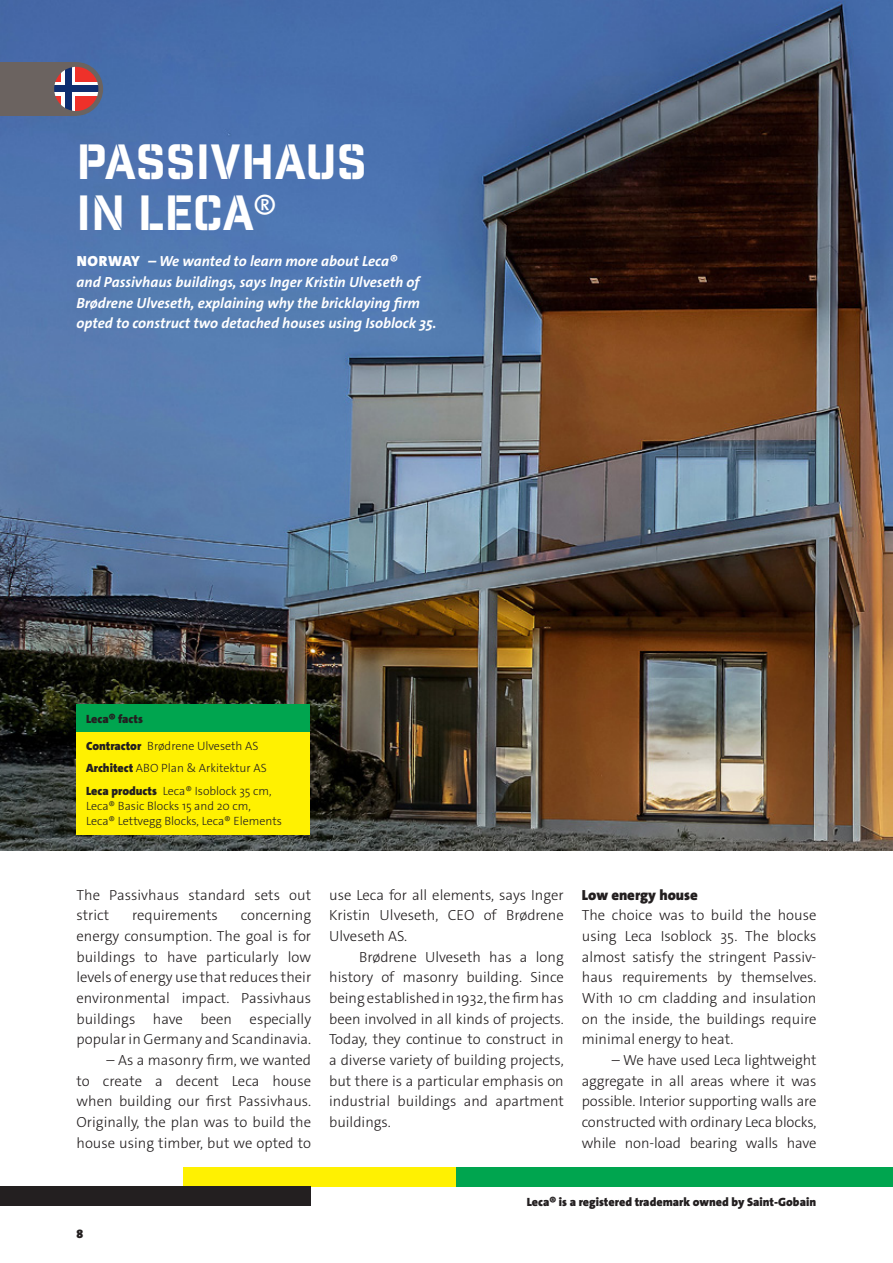
<style>
.page{position:relative;width:893px;height:1263px;background:#fff}
.page>*{position:absolute;margin:0;border:0;box-sizing:border-box;transform-origin:0 0}
.t1{font:48px/51px "Industry Inc Stencil";color:#fff}
.t2{font:300 14.7px/20.7px "The Sans C4 s";color:#231f20;text-align:justify}
.t3{font:italic 700 14.7px/20.7px "The Sans C4 s";color:#fff}
.t4{font:900 14.7px "The Sans C4 s";color:#231f20}
.t5{font:300 12px/22.5px "The Sans C4 s";color:#231f20}
.t6{font:900 12px "The Sans C4 s";color:#231f20}
.s1{font-family:"The Sans C4 s";font-weight:300}
.s2{font-weight:900;font-style:normal}
.s3{font-weight:900}
</style>
<div class="page">
<img style="left:0;top:0;width:893px;height:850px">
<div style="left:0;top:62px;width:76px;height:54px;background:#6b6360"></div>
<svg style="left:52px;top:64px;width:49px;height:49px"></svg>
<div style="left:62px;top:64px;width:13px;height:49px;background:#fff"></div>
<div style="left:52px;top:82px;width:49px;height:13px;background:#fff"></div>
<div style="left:65px;top:64px;width:7px;height:49px;background:#0f2e70"></div>
<div style="left:52px;top:85px;width:49px;height:7px;background:#0f2e70"></div>
<div style="left:49px;top:62px;width:54px;height:54px;border:5px solid #6b6360;border-radius:50%"></div>
<div style="left:77px;top:732px;width:233px;height:102px;background:#fff101"></div>
<div style="left:77px;top:705px;width:233px;height:27px;background:#00a54f"></div>
<div style="left:456px;top:1167px;width:437px;height:19px;background:#00a54f"></div>
<div style="left:184px;top:1167px;width:272px;height:19px;background:#fff101"></div>
<div style="left:0;top:1186px;width:310px;height:19px;background:#231f20"></div>
<h1 class="t1" style="left:77px;top:138px;width:292px">PASSIVHAUS<br>IN LECA<span class="s1">®</span></h1>
<p class="t3" style="left:77px;top:251px;width:362px"><span class="s2">NORWAY</span> – We wanted to learn more about Leca®<br>and Passivhaus buildings, says Inger Kristin Ulveseth of Brødrene Ulveseth, explaining why the bricklaying firm opted to construct two detached houses using Isoblock 35.</p>
<p class="t6" style="left:86px;top:711px;width:58px">Leca® facts</p>
<p class="t5" style="left:86px;top:734px;width:187px"><span class="s3">Contractor</span> Brødrene Ulveseth AS<br><span class="s3">Architect</span> ABO Plan &amp; Arkitektur AS<br><span class="s3">Leca products</span> Leca® Isoblock 35 cm,</p>
<p class="t5" style="left:86px;top:798px;width:197px;line-height:15px">Leca® Basic Blocks 15 and 20 cm,<br>Leca® Lettvegg Blocks, Leca® Elements</p>
<p class="t2" style="left:77px;top:884px;width:236px">The Passivhaus standard sets out strict</p>
<p class="t2" style="left:77px;top:905px;width:236px;text-indent:164px">concerning energy consumption. The goal is for buildings to have particularly low levels of energy use that reduces their environmental impact. Passivhaus buildings have been especially popular in Germany and Scandinavia.</p>
<p class="t2" style="left:77px;top:1050px;width:236px;text-indent:30px">– As a masonry firm, we wanted to create a decent Leca house when building our first Passivhaus.<br>Originally, the plan was to build the house using timber, but we opted to</p>
<p class="t2" style="left:132px;top:905px;width:87px">requirements</p>
<p class="t6" style="left:77px;top:1226px;width:8px">8</p>
<p class="t2" style="left:329px;top:884px;width:236px">use Leca for all elements, says Inger Kristin Ulveseth, CEO of Brødrene Ulveseth AS.</p>
<p class="t2" style="left:329px;top:946px;width:236px;text-indent:30px">Brødrene Ulveseth has a long history of masonry building. Since being established in 1932, the firm has been involved in all kinds of projects.<br>Today, they continue to construct in a diverse variety of building projects, but there is a particular emphasis on industrial buildings and apartment buildings.</p>
<p class="t4" style="left:582px;top:885px;width:118px">Low energy house</p>
<p class="t2" style="left:582px;top:905px;width:236px">The choice was to build the house using Leca Isoblock 35. The blocks almost satisfy the stringent Passiv&shy;haus requirements by themselves.<br>With 10 cm cladding and insulation on the inside, the buildings require minimal energy to heat.</p>
<p class="t2" style="left:582px;top:1050px;width:236px;text-indent:30px">– We have used Leca lightweight aggregate in all areas where it was possible. Interior supporting walls are constructed with ordinary Leca blocks, while non-load bearing walls have</p>
<p class="t6" style="left:527px;top:1194px;width:291px">Leca® is a registered trademark owned by Saint-Gobain</p>
</div>
